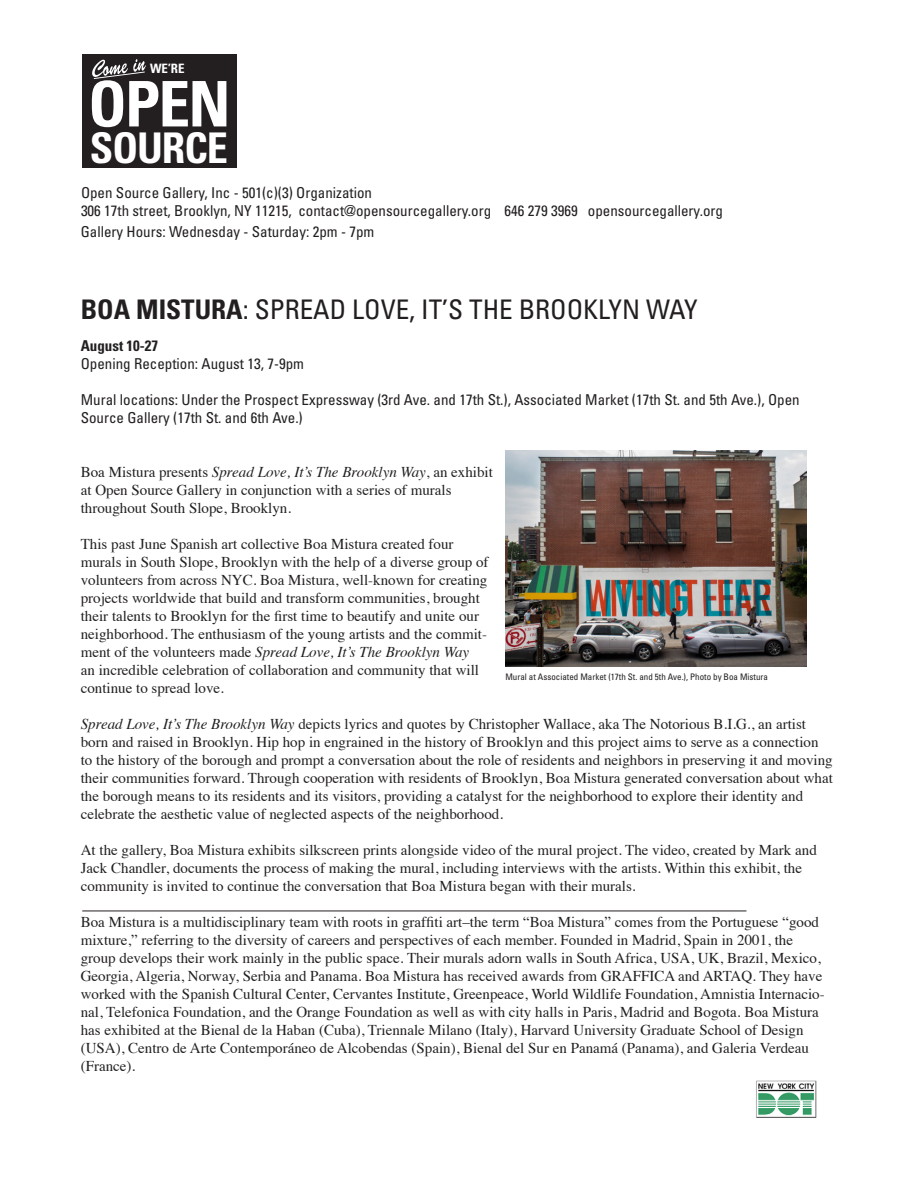
<style>
.page{position:relative;width:918px;height:1188px;background:#fff}
.page>*{position:absolute;margin:0;border:0;box-sizing:border-box;transform-origin:0 0}
.t1{font:700 condensed 62.85px "Univers LT Std";color:#fff}
.t2{font:700 condensed 42.3px "Univers LT Std";letter-spacing:-.025em;color:#fff}
.t3{font:condensed 27px "Univers";color:#231f20}
.t4{font:15px/18px "Times";color:#231f20}
.t5{font:condensed 15px/18px "Univers";color:#231f20}
.t6{font:700 condensed 15px "Univers";color:#231f20}
.t7{font:700 condensed 12.9px "Univers LT Std";color:#fff}
.t8{font:condensed 9px "Univers";color:#231f20}
.s1{font-weight:700}
.s2{font-style:italic}
</style>
<div class="page">
<div style="left:82px;top:55px;width:154px;height:113px;background:#231f20"></div>
<img style="left:92px;top:59px;width:45px;height:15px">
<img style="left:506px;top:450px;width:300px;height:216px">
<hr style="left:82px;top:911px;width:664px;height:1px;background:#231f20">
<img style="left:756px;top:1080px;width:61px;height:38px">
<p class="t7" style="left:150px;top:61px;width:36px">WE’RE</p>
<h1 class="t1" style="left:88px;top:66px;width:144px">OPEN</h1>
<h2 class="t2" style="left:90px;top:122px;width:140px">SOURCE</h2>
<p class="t5" style="left:81px;top:184px;width:644px">Open Source Gallery, Inc - 501(c)(3) Organization<br>306 17th street, Brooklyn, NY 11215, contact@opensourcegallery.org 646 279 3969 opensourcegallery.org</p>
<p class="t5" style="left:81px;top:222px;width:295px">Gallery Hours: Wednesday - Saturday: 2pm - 7pm</p>
<p class="t3" style="left:81px;top:293px;width:618px"><span class="s1">BOA MISTURA</span>: SPREAD LOVE, IT’S THE BROOKLYN WAY</p>
<p class="t6" style="left:81px;top:336px;width:79px">August 10-27</p>
<p class="t5" style="left:81px;top:354px;width:225px">Opening Reception: August 13, 7-9pm</p>
<p class="t5" style="left:81px;top:390px;width:721px">Mural locations: Under the Prospect Expressway (3rd Ave. and 17th St.), Associated Market (17th St. and 5th Ave.), Open<br>Source Gallery (17th St. and 6th Ave.)</p>
<p class="t4" style="left:81px;top:462px;width:414px">Boa Mistura presents <span class="s2">Spread Love, It’s The Brooklyn Way</span>, an exhibit at Open Source Gallery in conjunction with a series of murals throughout South Slope, Brooklyn.</p>
<p class="t4" style="left:81px;top:534px;width:409px">This past June Spanish art collective Boa Mistura created four murals in South Slope, Brooklyn with the help of a diverse group of volunteers from across NYC. Boa Mistura, well-known for creating projects worldwide that build and transform communities, brought their talents to Brooklyn for the first time to beautify and unite our neighborhood. The enthusiasm of the young artists and the commit&shy;ment of the volunteers made <span class="s2">Spread Love, It’s The Brooklyn Way<br></span>an incredible celebration of collaboration and community that will continue to spread love.</p>
<p class="t4" style="left:81px;top:714px;width:754px"><span class="s2">Spread Love, It’s The Brooklyn Way</span> depicts lyrics and quotes by Christopher Wallace, aka The Notorious B.I.G., an artist born and raised in Brooklyn. Hip hop in engrained in the history of Brooklyn and this project aims to serve as a connection to the history of the borough and prompt a conversation about the role of residents and neighbors in preserving it and moving their communities forward. Through cooperation with residents of Brooklyn, Boa Mistura generated conversation about what the borough means to its residents and its visitors, providing a catalyst for the neighborhood to explore their identity and celebrate the aesthetic value of neglected aspects of the neighborhood.</p>
<p class="t4" style="left:81px;top:840px;width:738px">At the gallery, Boa Mistura exhibits silkscreen prints alongside video of the mural project. The video, created by Mark and<br>Jack Chandler, documents the process of making the mural, including interviews with the artists. Within this exhibit, the community is invited to continue the conversation that Boa Mistura began with their murals.</p>
<p class="t4" style="left:81px;top:912px;width:745px">Boa Mistura is a multidisciplinary team with roots in graffiti art–the term “Boa Mistura” comes from the Portuguese “good mixture,” referring to the diversity of careers and perspectives of each member. Founded in Madrid, Spain in 2001, the group develops their work mainly in the public space. Their murals adorn walls in South Africa, USA, UK, Brazil, Mexico, Georgia, Algeria, Norway, Serbia and Panama. Boa Mistura has received awards from GRAFFICA and ARTAQ. They have worked with the Spanish Cultural Center, Cervantes Institute, Greenpeace, World Wildlife Foundation, Amnistia Internacio&shy;nal, Telefonica Foundation, and the Orange Foundation as well as with city halls in Paris, Madrid and Bogota. Boa Mistura has exhibited at the Bienal de la Haban (Cuba), Triennale Milano (Italy), Harvard University Graduate School of Design (USA), Centro de Arte Contemporáneo de Alcobendas (Spain), Bienal del Sur en Panamá (Panama), and Galeria Verdeau (France).</p>
<p class="t8" style="left:505px;top:671px;width:264px">Mural at Associated Market (17th St. and 5th Ave.), Photo by Boa Mistura</p>
</div>
